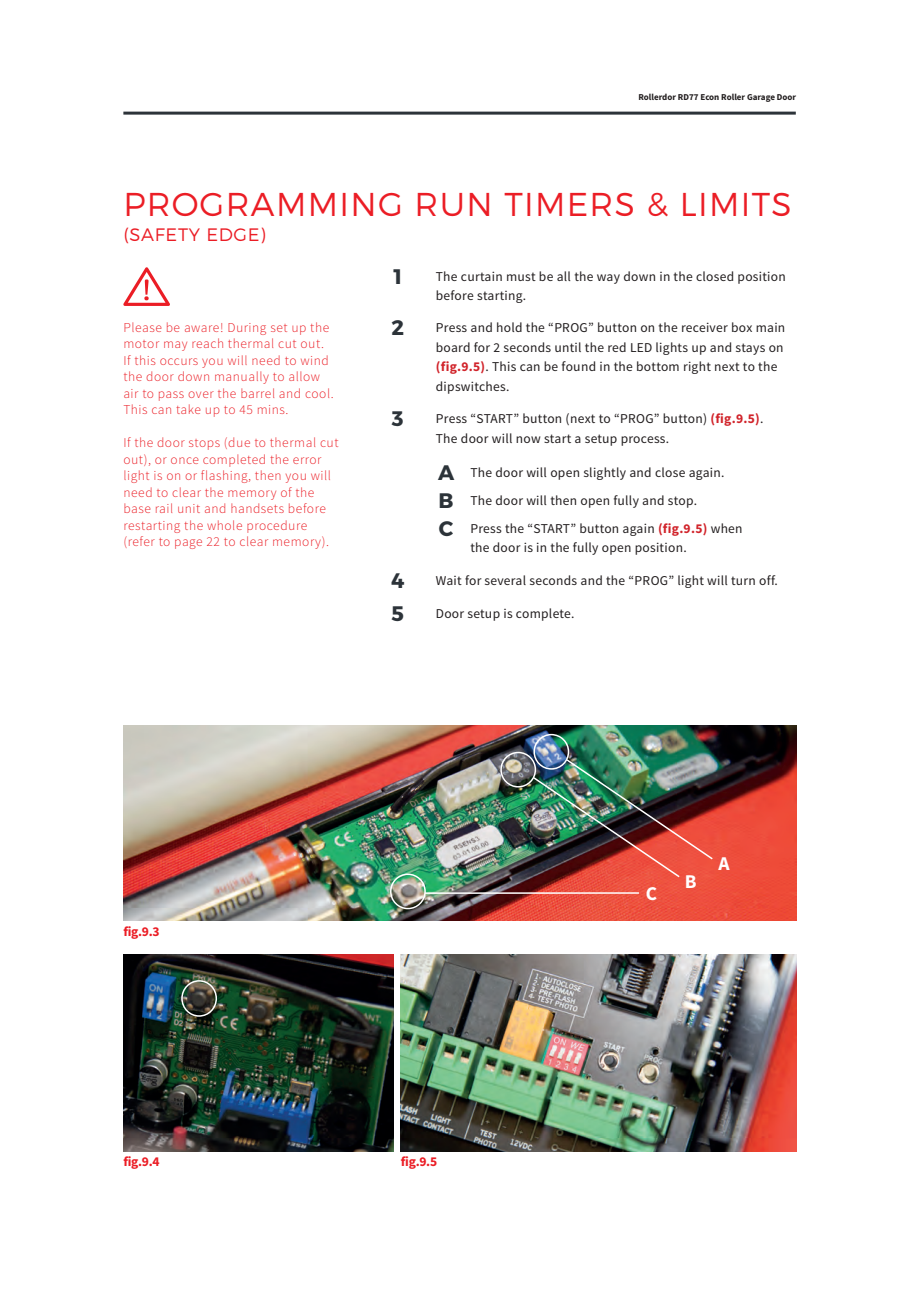
<style>
.page{position:relative;width:919px;height:1289px;background:#fff}
.page>*{position:absolute;margin:0;border:0;box-sizing:border-box;transform-origin:0 0}
.t1{font:300 33px "Montserrat";letter-spacing:.04em;color:#eb1d25}
.t2{font:700 21px "Montserrat";color:#2c3339}
.t3{font:700 19.5px "Source Sans Pro";color:#fff}
.t4{font:300 18px "Montserrat";letter-spacing:.04em;color:#eb1d25}
.t5{font:13.5px/19.5px "Source Sans Pro";letter-spacing:.02em;color:#231f20}
.t6{font:300 13.5px/16.5px "Source Sans Pro";letter-spacing:.04em;color:#eb1d25}
.t7{font:700 13.5px "Source Sans Pro";letter-spacing:-.02em;color:#eb1d25}
.t8{font:700 9px "Source Sans Pro";color:#231f20}
.s1{font-weight:700;color:#d1232a}
.s2{font-family:"Montserrat";font-weight:700;font-size:21px;color:#2c3339}
</style>
<div class="page">
<hr style="left:123px;top:112px;width:672px;height:3px;background:#2c3339">
<img style="left:123px;top:954px;width:271px;height:197px">
<div style="left:181px;top:980px;width:36px;height:36px;border:2px solid #fff;border-radius:50%"></div>
<img style="left:123px;top:725px;width:673px;height:196px">
<div style="left:533px;top:734px;width:36px;height:35px;border:2px solid #fff;border-radius:50%"></div>
<div style="left:500px;top:751px;width:36px;height:36px;border:2px solid #fff;border-radius:50%"></div>
<div style="left:390px;top:873px;width:36px;height:36px;border:2px solid #fff;border-radius:50%"></div>
<img style="left:531px;top:757px;width:183px;height:121px">
<hr style="left:425px;top:892px;width:214px;height:1px;background:#fff">
<svg style="left:123px;top:267px;width:47px;height:39px"></svg>
<img style="left:401px;top:954px;width:395px;height:197px">
<p class="t8" style="left:638px;top:92px;width:159px">Rollerdor RD77 Econ Roller Garage Door</p>
<h1 class="t1" style="left:123px;top:184px;width:669px">PROGRAMMING RUN TIMERS &amp; LIMITS</h1>
<h3 class="t4" style="left:123px;top:224px;width:144px">(SAFETY EDGE)</h3>
<h2 class="t2" style="left:393px;top:263px;width:10px">1</h2>
<p class="t5" style="left:436px;top:266px;width:351px">The curtain must be all the way down in the closed position before starting.</p>
<h2 class="t2" style="left:391px;top:315px;width:14px">2</h2>
<p class="t5" style="left:436px;top:318px;width:351px">Press and hold the “PROG” button on the receiver box main board for 2 seconds until the red LED lights up and stays on <span class="s1">(fig.9.5)</span>. This can be found in the bottom right next to the dipswitches.</p>
<h2 class="t2" style="left:392px;top:406px;width:13px">3</h2>
<p class="t5" style="left:436px;top:409px;width:329px">Press “START” button (next to “PROG” button) <span class="s1">(fig.9.5)</span>.<br>The door will now start a setup process.</p>
<p class="t6" style="left:123px;top:319px;width:212px">Please be aware! During set up the motor may reach thermal cut out.<br>If this occurs you will need to wind the door down manually to allow air to pass over the barrel and cool.<br>This can take up to 45 mins.</p>
<p class="t6" style="left:123px;top:434px;width:217px">If the door stops (due to thermal cut out), or once completed the error light is on or flashing, then you will need to clear the memory of the base rail unit and handsets before restarting the whole procedure (refer to page 22 to clear memory).</p>
<p class="t5" style="left:438px;top:458px;width:306px;line-height:28px"><span class="s2">A</span> The door will open slightly and close again.<br><span class="s2">B</span> The door will then open fully and stop.<br><span class="s2">C</span> Press the “START” button again <span class="s1">(fig.9.5)</span> when</p>
<p class="t5" style="left:470px;top:538px;width:218px">the door is in the fully open position.</p>
<h2 class="t2" style="left:391px;top:568px;width:15px">4</h2>
<p class="t5" style="left:436px;top:571px;width:343px">Wait for several seconds and the “PROG” light will turn off.</p>
<h2 class="t2" style="left:391px;top:600px;width:14px">5</h2>
<p class="t5" style="left:436px;top:603px;width:140px">Door setup is complete.</p>
<p class="t7" style="left:123px;top:922px;width:38px">fig.9.3</p>
<p class="t7" style="left:123px;top:1152px;width:38px">fig.9.4</p>
<p class="t7" style="left:401px;top:1152px;width:38px">fig.9.5</p>
<h3 class="t3" style="left:645px;top:880px;width:13px">C</h3>
<h3 class="t3" style="left:684px;top:869px;width:13px">B</h3>
<h3 class="t3" style="left:718px;top:851px;width:13px">A</h3>
</div>
